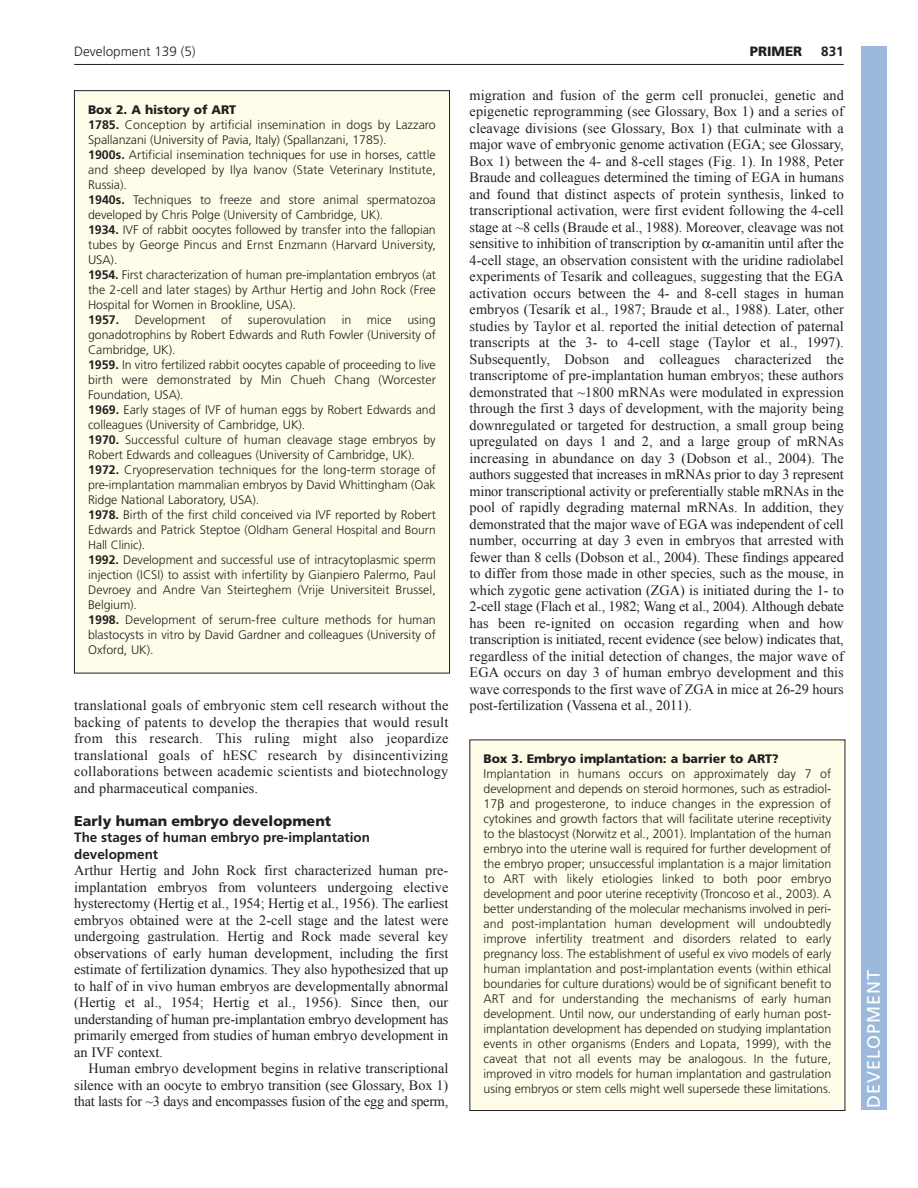
<style>
.page{position:relative;width:918px;height:1188px;background:#fff}
.page>*{position:absolute;margin:0;border:0;box-sizing:border-box;transform-origin:0 0}
.t1{font:18px "Frutiger LT Std";letter-spacing:.055em;color:#fff}
.t2{font:14.25px/16.5px "Times New Roman";letter-spacing:-.005em;color:#231f20;text-align:justify}
.t3{font:900 14.25px "Frutiger LT Std";color:#231f20}
.t4{font:700 13.5px/16.5px "Frutiger LT Std";color:#231f20}
.t5{font:300 13.5px "Frutiger LT Std";color:#231f20}
.t6{font:900 13.5px "Frutiger LT Std";color:#231f20}
.t7{font:300 12.3px/15px "Frutiger LT Std";color:#231f20}
.t8{font:900 12.3px "Frutiger LT Std";letter-spacing:-.005em;color:#231f20}
.t9{font:700 12.3px "Frutiger LT Std";color:#231f20}
.t10{font:300 12px/15px "Frutiger LT Std";color:#231f20}
.s1{font-weight:900}
.s2{font-weight:700}
.s3{font-size:12.3px}
</style>
<div class="page">
<hr style="left:74px;top:64px;width:770px;height:1px;background:#231f20">
<div style="left:74px;top:91px;width:376px;height:582px;background:#fffde9"></div>
<div style="left:470px;top:740px;width:375px;height:371px;background:#fffde9"></div>
<div style="left:861px;top:46px;width:25px;height:1064px;background:#9cb9db"></div>
<p class="t5" style="left:74px;top:46px;width:123px">Development 139 (5)</p>
<p class="t6" style="left:750px;top:46px;width:54px">PRIMER</p>
<p class="t4" style="left:821px;top:44px;width:24px">831</p>
<p class="t7" style="left:88px;top:103px;width:349px"><span class="s1">Box 2. A history of ART<br></span><span class="s2">1785.</span> Conception by artificial insemination in dogs by Lazzaro Spallanzani (University of Pavia, Italy) (Spallanzani, 1785).<br><span class="s2">1900s.</span> Artificial insemination techniques for use in horses, cattle and sheep developed by Ilya Ivanov (State Veterinary Institute, Russia).<br><span class="s2">1940s.</span> Techniques to freeze and store animal spermatozoa developed by Chris Polge (University of Cambridge, UK).<br><span class="s2">1934.</span> IVF of rabbit oocytes followed by transfer into the fallopian tubes by George Pincus and Ernst Enzmann (Harvard University, USA).<br><span class="s2">1954.</span> First characterization of human pre-implantation embryos (at the 2-cell and later stages) by Arthur Hertig and John Rock (Free Hospital for Women in Brookline, USA).</p>
<p class="t9" style="left:88px;top:314px;width:33px">1957.</p>
<p class="t7" style="left:135px;top:313px;width:72px">Development</p>
<p class="t7" style="left:221px;top:313px;width:13px">of</p>
<p class="t7" style="left:248px;top:313px;width:80px">superovulation</p>
<p class="t7" style="left:342px;top:313px;width:11px">in</p>
<p class="t7" style="left:367px;top:313px;width:26px">mice</p>
<p class="t7" style="left:88px;top:313px;width:349px;text-indent:319px">using gonadotrophins by Robert Edwards and Ruth Fowler (University of Cambridge, UK).<br><span class="s2">1959.</span> In vitro fertilized rabbit oocytes capable of proceeding to live birth were demonstrated by Min Chueh Chang (Worcester Foundation, USA).<br><span class="s2">1969.</span> Early stages of IVF of human eggs by Robert Edwards and colleagues (University of Cambridge, UK).<br><span class="s2">1970.</span> Successful culture of human cleavage stage embryos by Robert Edwards and colleagues (University of Cambridge, UK).<br><span class="s2">1972.</span> Cryopreservation techniques for the long-term storage of pre-implantation mammalian embryos by David Whittingham (Oak Ridge National Laboratory, USA).<br><span class="s2">1978.</span> Birth of the first child conceived via IVF reported by Robert</p>
<p class="t10" style="left:88px;top:523px;width:349px"><span class="s3">Edwards and Patrick Steptoe (</span>Oldham General Hospital and Bourn<br>Hall Clinic<span class="s3">).</span></p>
<p class="t7" style="left:88px;top:553px;width:349px"><span class="s2">1992.</span> Development and successful use of intracytoplasmic sperm injection (ICSI) to assist with infertility by Gianpiero Palermo, Paul Devroey and Andre Van Steirteghem (Vrije Universiteit Brussel, Belgium).<br><span class="s2">1998.</span> Development of serum-free culture methods for human blastocysts in vitro by David Gardner and colleagues (University of Oxford, UK).</p>
<p class="t2" style="left:74px;top:697px;width:376px">translational goals of embryonic stem cell research without the backing of patents to develop the therapies that would result from this research. This ruling might also jeopardize translational goals of hESC research by disincentivizing collaborations between academic scientists and biotechnology and pharmaceutical companies.</p>
<p class="t3" style="left:74px;top:815px;width:258px">Early human embryo development</p>
<p class="t4" style="left:74px;top:830px;width:297px">The stages of human embryo pre-implantation development</p>
<p class="t2" style="left:74px;top:862px;width:376px">Arthur Hertig and John Rock first characterized human pre&shy;implantation embryos from volunteers undergoing elective hysterectomy (Hertig et al., 1954; Hertig et al., 1956). The earliest embryos obtained were at the 2-cell stage and the latest were undergoing gastrulation. Hertig and Rock made several key observations of early human development, including the first estimate of fertilization dynamics. They also hypothesized that up to half of in vivo human embryos are developmentally abnormal (Hertig et al., 1954; Hertig et al., 1956). Since then, our understanding of human pre-implantation embryo development has primarily emerged from studies of human embryo development in an IVF context.</p>
<p class="t2" style="left:74px;top:1060px;width:376px;text-indent:14px">Human embryo development begins in relative transcriptional silence with an oocyte to embryo transition (see Glossary, Box 1) that lasts for ~3 days and encompasses fusion of the egg and sperm,</p>
<p class="t2" style="left:470px;top:87px;width:376px">migration and fusion of the germ cell pronuclei, genetic and epigenetic reprogramming (see Glossary, Box 1) and a series of cleavage divisions (see Glossary, Box 1) that culminate with a major wave of embryonic genome activation (EGA; see Glossary, Box 1) between the 4- and 8-cell stages (Fig. 1). In 1988, Peter Braude and colleagues determined the timing of EGA in humans and found that distinct aspects of protein synthesis, linked to transcriptional activation, were first evident following the 4-cell stage at ~8 cells (Braude et al., 1988). Moreover, cleavage was not sensitive to inhibition of transcription by -amanitin until after the 4-cell stage, an observation consistent with the uridine radiolabel experiments of Tesarík and colleagues, suggesting that the EGA activation occurs between the 4- and 8-cell stages in human embryos (Tesarík et al., 1987; Braude et al., 1988). Later, other studies by Taylor et al. reported the initial detection of paternal transcripts at the 3- to 4-cell stage (Taylor et al., 1997).<br>Subsequently, Dobson and colleagues characterized the transcriptome of pre-implantation human embryos; these authors demonstrated that ~1800 mRNAs were modulated in expression through the first 3 days of development, with the majority being downregulated or targeted for destruction, a small group being upregulated on days 1 and 2, and a large group of mRNAs increasing in abundance on day 3 (Dobson et al., 2004). The authors suggested that increases in mRNAs prior to day 3 represent minor transcriptional activity or preferentially stable mRNAs in the pool of rapidly degrading maternal mRNAs. In addition, they demonstrated that the major wave of EGA was independent of cell number, occurring at day 3 even in embryos that arrested with fewer than 8 cells (Dobson et al., 2004). These findings appeared to differ from those made in other species, such as the mouse, in which zygotic gene activation (ZGA) is initiated during the 1- to 2-cell stage (Flach et al., 1982; Wang et al., 2004). Although debate has been re-ignited on occasion regarding when and how transcription is initiated, recent evidence (see below) indicates that, regardless of the initial detection of changes, the major wave of EGA occurs on day 3 of human embryo development and this wave corresponds to the first wave of ZGA in mice at 26-29 hours post-fertilization (Vassena et al., 2011).</p>
<p class="t8" style="left:484px;top:754px;width:297px">Box 3. Embryo implantation: a barrier to ART?</p>
<p class="t7" style="left:484px;top:767px;width:349px;text-align:justify">Implantation in humans occurs on approximately day 7 of development and depends on steroid hormones, such as estradiol-17 and progesterone, to induce changes in the expression of cytokines and growth factors that will facilitate uterine receptivity to the blastocyst (Norwitz et al., 2001). Implantation of the human embryo into the uterine wall is required for further development of the embryo proper; unsuccessful implantation is a major limitation to ART with likely etiologies linked to both poor embryo development and poor uterine receptivity (Troncoso et al., 2003). A better understanding of the molecular mechanisms involved in peri&shy;and post-implantation human development will undoubtedly improve infertility treatment and disorders related to early pregnancy loss. The establishment of useful ex vivo models of early human implantation and post-implantation events (within ethical boundaries for culture durations) would be of significant benefit to ART and for understanding the mechanisms of early human development. Until now, our understanding of early human post&shy;implantation development has depended on studying implantation events in other organisms (Enders and Lopata, 1999), with the caveat that not all events may be analogous. In the future, improved in vitro models for human implantation and gastrulation using embryos or stem cells might well supersede these limitations.</p>
<p class="t1" style="left:863px;top:1108px;width:140px;rotate:-90deg">DEVELOPMENT</p>
</div>
